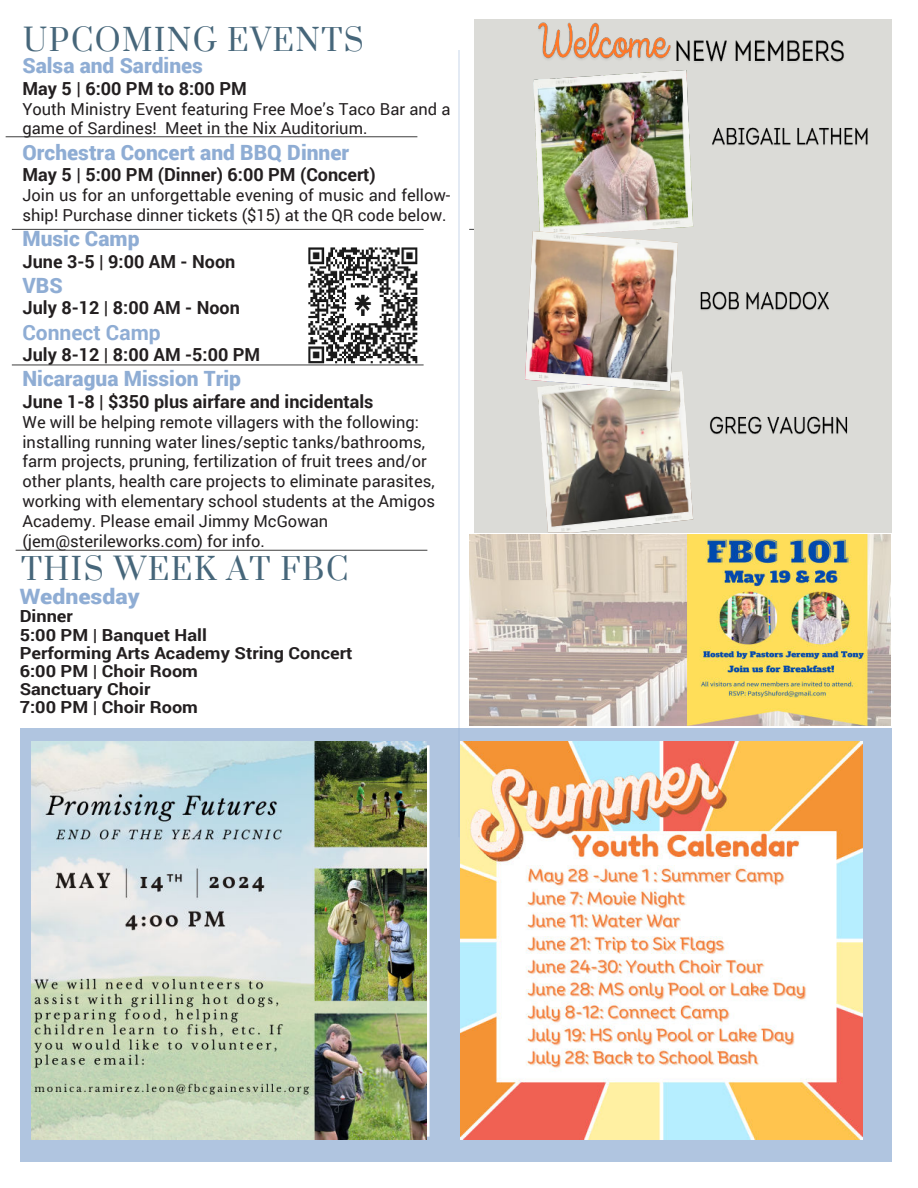
<style>
.page{position:relative;width:918px;height:1188px;background:#fff}
.page>*{position:absolute;margin:0;border:0;box-sizing:border-box;transform-origin:0 0}
.t1{font:30px "Prata";letter-spacing:.05em;color:#46667a}
.t2{font:900 21.15px "Roboto";color:#8fadd4;scale:1.09 1}
.t3{font:900 21px "Roboto";color:#8fadd4}
.t4{font:700 21px "Roboto";color:#8fadd4}
.t5{font:700 18px "Roboto";color:#231f20}
.t6{font:700 16.65px/18.1px "Roboto";color:#231f20;scale:1.09 1}
.t7{font:16.5px/19.8px "Roboto";color:#231f20}
</style>
<div class="page">
<hr style="left:459px;top:50px;width:1px;height:787px;background:#8fadd4">
<div style="left:20px;top:728px;width:871px;height:433px;background:#b0c5e0"></div>
<hr style="left:6px;top:136px;width:411px;height:1px;background:#3e3e3e">
<hr style="left:469px;top:229px;width:412px;height:1px;background:#3e3e3e">
<hr style="left:12px;top:365px;width:412px;height:1px;background:#3e3e3e">
<img style="left:308px;top:247px;width:109px;height:116px">
<img style="left:460px;top:742px;width:402px;height:398px">
<hr style="left:12px;top:229px;width:412px;height:1px;background:#3e3e3e">
<img style="left:470px;top:535px;width:421px;height:190px">
<div style="left:474px;top:19px;width:417px;height:513px;background:#dbdbd7"></div>
<img style="left:533px;top:70px;width:160px;height:161px">
<img style="left:538px;top:371px;width:155px;height:161px">
<img style="left:525px;top:231px;width:153px;height:160px">
<img style="left:538px;top:22px;width:133px;height:38px">
<img style="left:676px;top:40px;width:168px;height:23px">
<img style="left:712px;top:127px;width:156px;height:19px">
<img style="left:710px;top:416px;width:138px;height:19px">
<img style="left:700px;top:291px;width:129px;height:19px">
<hr style="left:16px;top:550px;width:411px;height:1px;background:#3e3e3e">
<img style="left:32px;top:742px;width:395px;height:398px">
<h1 class="t1" style="left:23px;top:23px;width:342px">UPCOMING EVENTS</h1>
<p class="t3" style="left:22px;top:57px;width:182px">Salsa and Sardines</p>
<p class="t5" style="left:22px;top:80px;width:226px">May 5 | 6:00 PM to 8:00 PM</p>
<p class="t7" style="left:22px;top:100px;width:430px">Youth Ministry Event featuring Free Moe’s Taco Bar and a game of Sardines! Meet in the Nix Auditorium.</p>
<p class="t3" style="left:22px;top:144px;width:328px">Orchestra Concert and BBQ Dinner</p>
<p class="t5" style="left:22px;top:166px;width:355px">May 5 | 5:00 PM (Dinner) 6:00 PM (Concert)</p>
<p class="t7" style="left:22px;top:186px;width:430px">Join us for an unforgettable evening of music and fellow&shy;ship! Purchase dinner tickets ($15) at the QR code below.</p>
<p class="t3" style="left:22px;top:230px;width:119px">Music Camp</p>
<p class="t5" style="left:22px;top:253px;width:214px">June 3-5 | 9:00 AM - Noon</p>
<p class="t3" style="left:22px;top:277px;width:42px">VBS</p>
<p class="t5" style="left:22px;top:299px;width:219px">July 8-12 | 8:00 AM - Noon</p>
<p class="t4" style="left:22px;top:322px;width:140px">Connect Camp</p>
<p class="t5" style="left:22px;top:346px;width:239px">July 8-12 | 8:00 AM -5:00 PM</p>
<p class="t3" style="left:22px;top:370px;width:220px">Nicaragua Mission Trip</p>
<p class="t5" style="left:22px;top:393px;width:353px">June 1-8 | $350 plus airfare and incidentals</p>
<p class="t7" style="left:22px;top:413px;width:414px">We will be helping remote villagers with the following: installing running water lines/septic tanks/bathrooms, farm projects, pruning, fertilization of fruit trees and/or other plants, health care projects to eliminate parasites, working with elementary school students at the Amigos Academy. Please email Jimmy McGowan (jem@sterileworks.com) for info.</p>
<h1 class="t1" style="left:21px;top:552px;width:329px">THIS WEEK AT FBC</h1>
<p class="t2" style="left:20px;top:588px;width:112px">Wednesday</p>
<p class="t6" style="left:20px;top:608px;width:307px">Dinner<br>5:00 PM | Banquet Hall<br>Performing Arts Academy String Concert<br>6:00 PM | Choir Room<br>Sanctuary Choir<br>7:00 PM | Choir Room</p>
</div>
